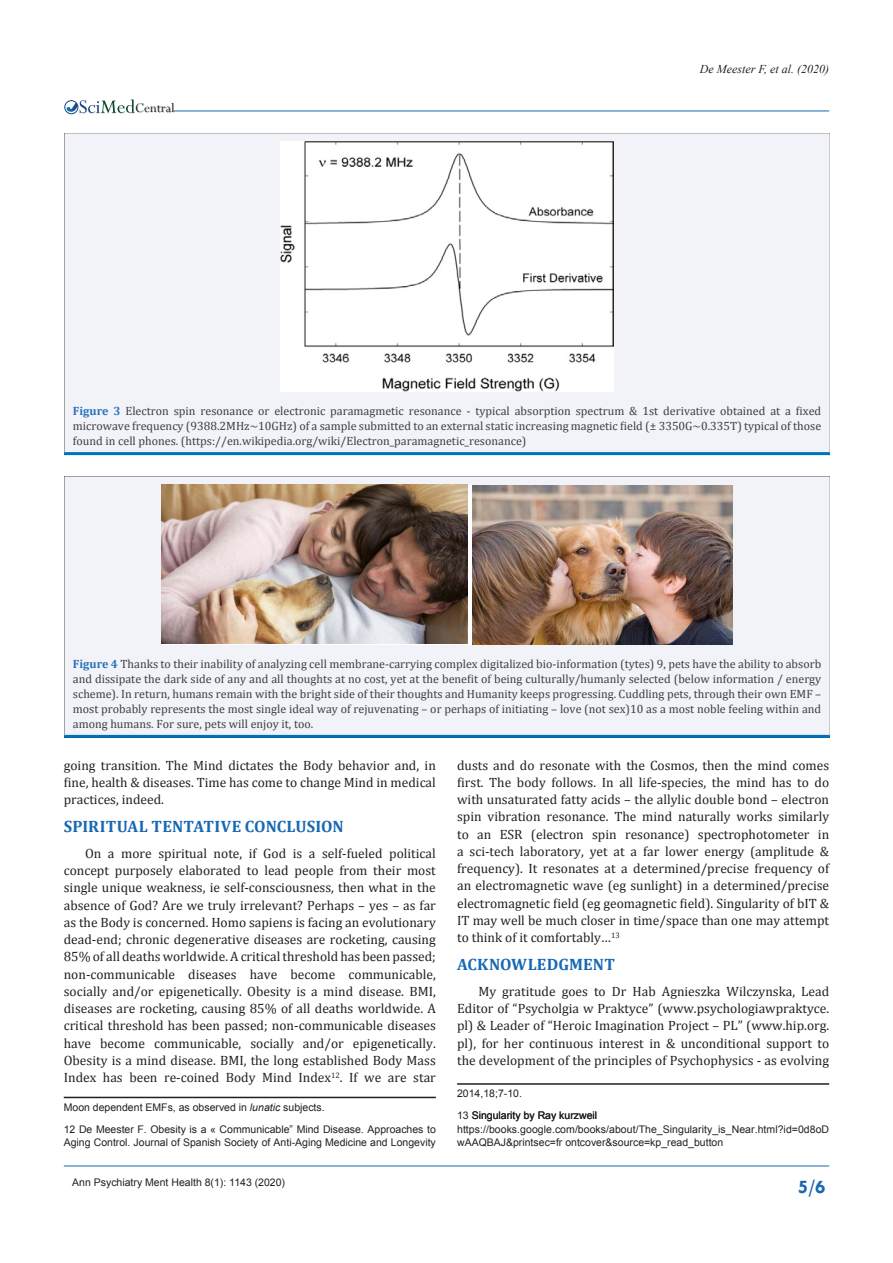
<style>
.page{position:relative;width:893px;height:1263px;background:#fff}
.page>*{position:absolute;margin:0;border:0;box-sizing:border-box;transform-origin:0 0}
.t1{font:700 19.5px "Tw Cen";color:#1768b4}
.t2{font:700 16.5px "Cambria";letter-spacing:.01em;color:#1768b4}
.t3{font:14.55px "Perpetua";color:#211e1e}
.t4{font:13.5px/17.2px "Cambria";color:#231f20;text-align:justify}
.t5{font:12px/15px "Cambria";color:#3e3e3f;text-align:justify}
.t6{font:italic 12px "Times New Roman";color:#231f20}
.t7{font:10.5px/13.5px "Arial";color:#231f20}
.s1{font-weight:700;color:#2a71b8}
.s2{font-style:italic}
</style>
<div class="page">
<img style="left:79px;top:103px;width:96px;height:11px">
<div style="left:64px;top:100px;width:14px;height:14px;border:1px solid #074d7c;border-radius:50%"></div>
<svg style="left:66px;top:99px;width:69px;height:14px"></svg>
<hr style="left:64px;top:1166px;width:765px;height:1px;background:#1768b4">
<hr style="left:174px;top:111px;width:655px;height:1px;background:#1768b4">
<div style="left:64px;top:133px;width:766px;height:319px;background:#f1f3f9"></div>
<hr style="left:64px;top:452px;width:766px;height:3px;background:#0072bc">
<img style="left:280px;top:142px;width:334px;height:250px">
<div style="left:64px;top:476px;width:766px;height:259px;background:#f1f3f9"></div>
<hr style="left:64px;top:735px;width:766px;height:3px;background:#0072bc">
<img style="left:161px;top:485px;width:306px;height:158px">
<img style="left:473px;top:486px;width:260px;height:158px">
<hr style="left:64px;top:1097px;width:372px;height:1px;background:#231f20">
<hr style="left:457px;top:1083px;width:372px;height:2px;background:#231f20">
<p class="t3" style="left:135px;top:99px;width:41px">Central</p>
<p class="t6" style="left:700px;top:61px;width:131px">De Meester F, et al. (2020)</p>
<p class="t5" style="left:73px;top:403px;width:750px"><span class="s1">Figure 3</span> Electron spin resonance or electronic paramagmetic resonance - typical absorption spectrum &amp; 1st derivative obtained at a fixed microwave frequency (9388.2MHz∼10GHz) of a sample submitted to an external static increasing magnetic field (± 3350G∼0.335T) typical of those found in cell phones. (https://en.wikipedia.org/wiki/Electron_paramagnetic_resonance)</p>
<p class="t5" style="left:73px;top:656px;width:750px"><span class="s1">Figure 4</span> Thanks to their inability of analyzing cell membrane-carrying complex digitalized bio-information (tytes) 9, pets have the ability to absorb and dissipate the dark side of any and all thoughts at no cost, yet at the benefit of being culturally/humanly selected (below information / energy scheme). In return, humans remain with the bright side of their thoughts and Humanity keeps progressing. Cuddling pets, through their own EMF – most probably represents the most single ideal way of rejuvenating – or perhaps of initiating – love (not sex)10 as a most noble feeling within and among humans. For sure, pets will enjoy it, too.</p>
<p class="t4" style="left:64px;top:756px;width:374px">going transition. The Mind dictates the Body behavior and, in fine, health &amp; diseases. Time has come to change Mind in medical practices, indeed.</p>
<p class="t2" style="left:64px;top:815px;width:281px">SPIRITUAL TENTATIVE CONCLUSION</p>
<p class="t4" style="left:64px;top:845px;width:374px;text-indent:21px">On a more spiritual note, if God is a self-fueled political concept purposely elaborated to lead people from their most single unique weakness, ie self-consciousness, then what in the absence of God? Are we truly irrelevant? Perhaps – yes – as far as the Body is concerned. Homo sapiens is facing an evolutionary dead-end; chronic degenerative diseases are rocketing, causing 85% of all deaths worldwide. A critical threshold has been passed; non-communicable diseases have become communicable, socially and/or epigenetically. Obesity is a mind disease. BMI, diseases are rocketing, causing 85% of all deaths worldwide. A critical threshold has been passed; non-communicable diseases have become communicable, socially and/or epigenetically.<br>Obesity is a mind disease. BMI, the long established Body Mass Index has been re-coined Body Mind Index<sup>12</sup>. If we are star</p>
<p class="t7" style="left:64px;top:1101px;width:262px">Moon dependent EMFs, as observed in <span class="s2">lunatic</span> subjects.</p>
<p class="t7" style="left:64px;top:1123px;width:374px">12 De Meester F. Obesity is a « Communicable” Mind Disease. Approaches to<br>Aging Control. Journal of Spanish Society of Anti-Aging Medicine and Longevity</p>
<p class="t4" style="left:457px;top:756px;width:374px">dusts and do resonate with the Cosmos, then the mind comes first. The body follows. In all life-species, the mind has to do with unsaturated fatty acids – the allylic double bond – electron spin vibration resonance. The mind naturally works similarly to an ESR (electron spin resonance) spectrophotometer in a sci-tech laboratory, yet at a far lower energy (amplitude &amp; frequency). It resonates at a determined/precise frequency of an electromagnetic wave (eg sunlight) in a determined/precise electromagnetic field (eg geomagnetic field). Singularity of bIT &amp; IT may well be much closer in time/space than one may attempt to think of it comfortably…<sup>13</sup></p>
<p class="t2" style="left:457px;top:953px;width:159px">ACKNOWLEDGMENT</p>
<p class="t4" style="left:457px;top:983px;width:374px;text-indent:21px">My gratitude goes to Dr Hab Agnieszka Wilczynska, Lead Editor of “Psycholgia w Praktyce” (www.psychologiawpraktyce. pl) &amp; Leader of “Heroic Imagination Project – PL” (www.hip.org. pl), for her continuous interest in &amp; unconditional support to the development of the principles of Psychophysics - as evolving</p>
<p class="t7" style="left:457px;top:1087px;width:66px">2014,18;7-10.</p>
<p class="t7" style="left:457px;top:1123px;width:372px">https://books.google.com/books/about/The_Singularity_is_N ear.html?id=0d8oD wAAQBAJ&amp;printsec=fr ontcover&amp;source=kp_read_button</p>
<p class="t7" style="left:72px;top:1176px;width:214px">Ann Psychiatry Ment Health 8(1): 1143 (2020)</p>
<h1 class="t1" style="left:798px;top:1175px;width:29px">5/6</h1>
</div>
